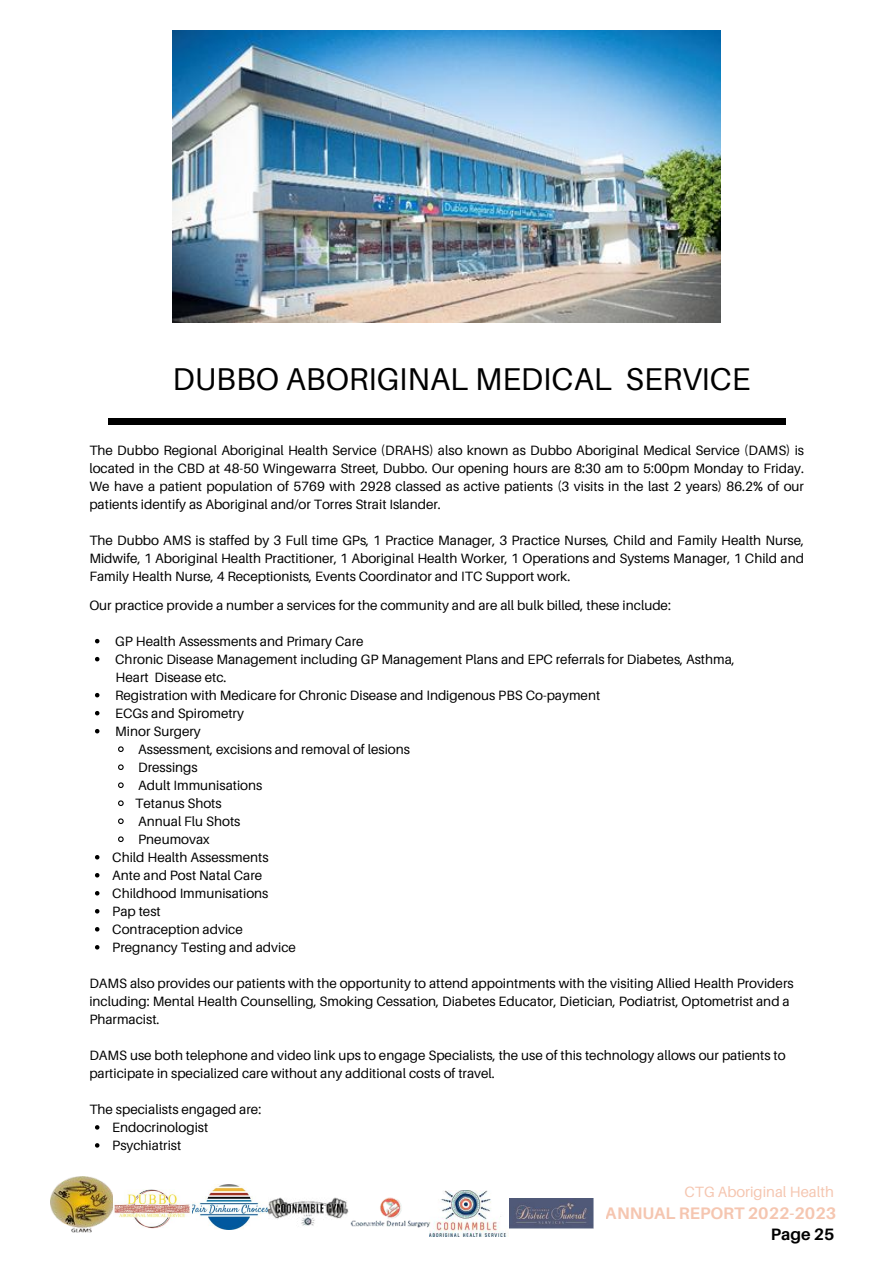
<style>
.page{position:relative;width:893px;height:1264px;background:#fff}
.page>*{position:absolute;margin:0;border:0;box-sizing:border-box;transform-origin:0 0}
.t1{font:31.5px "Aileron";color:#000}
.t2{font:700 16.65px "Aileron";color:#f1ad8e}
.t3{font:700 16.5px "Aileron";color:#000}
.t4{font:14.85px "Aileron";color:#f1ad8e}
.t5{font:13.5px/18px "Aileron";color:#000}
</style>
<div class="page">
<div style="left:108px;top:418px;width:677px;height:7px;background:#000"></div>
<img style="left:172px;top:30px;width:548px;height:293px">
<svg style="left:95px;top:639px;width:4px;height:4px"></svg>
<svg style="left:95px;top:657px;width:4px;height:4px"></svg>
<svg style="left:95px;top:693px;width:4px;height:4px"></svg>
<svg style="left:95px;top:711px;width:4px;height:4px"></svg>
<svg style="left:95px;top:729px;width:4px;height:4px"></svg>
<svg style="left:118px;top:746px;width:6px;height:6px"></svg>
<svg style="left:118px;top:764px;width:6px;height:6px"></svg>
<svg style="left:118px;top:782px;width:6px;height:6px"></svg>
<svg style="left:118px;top:800px;width:6px;height:6px"></svg>
<svg style="left:118px;top:818px;width:6px;height:6px"></svg>
<svg style="left:118px;top:836px;width:6px;height:6px"></svg>
<svg style="left:95px;top:855px;width:4px;height:4px"></svg>
<svg style="left:95px;top:873px;width:4px;height:4px"></svg>
<svg style="left:95px;top:891px;width:4px;height:4px"></svg>
<svg style="left:95px;top:909px;width:4px;height:4px"></svg>
<svg style="left:95px;top:927px;width:4px;height:4px"></svg>
<svg style="left:95px;top:945px;width:4px;height:4px"></svg>
<svg style="left:95px;top:1125px;width:4px;height:4px"></svg>
<svg style="left:95px;top:1143px;width:4px;height:4px"></svg>
<img style="left:51px;top:1176px;width:62px;height:57px">
<img style="left:267px;top:1190px;width:240px;height:46px">
<img style="left:509px;top:1198px;width:84px;height:30px">
<img style="left:192px;top:1184px;width:75px;height:45px">
<img style="left:113px;top:1189px;width:78px;height:40px">
<h1 class="t1" style="left:172px;top:360px;width:579px">DUBBO ABORIGINAL MEDICAL SERVICE</h1>
<p class="t5" style="left:89px;top:440px;width:716px;text-align:justify">The Dubbo Regional Aboriginal Health Service (DRAHS) also known as Dubbo Aboriginal Medical Service (DAMS) is located in the CBD at 48-50 Wingewarra Street, Dubbo. Our opening hours are 8:30 am to 5:00pm Monday to Friday.<br>We have a patient population of 5769 with 2928 classed as active patients (3 visits in the last 2 years) 86.2% of our patients identify as Aboriginal and/or Torres Strait Islander.</p>
<p class="t5" style="left:89px;top:530px;width:716px;text-align:justify">The Dubbo AMS is staffed by 3 Full time GPs, 1 Practice Manager, 3 Practice Nurses, Child and Family Health Nurse, Midwife, 1 Aboriginal Health Practitioner, 1 Aboriginal Health Worker, 1 Operations and Systems Manager, 1 Child and Family Health Nurse, 4 Receptionists, Events Coordinator and ITC Support work.</p>
<p class="t5" style="left:89px;top:595px;width:583px">Our practice provide a number a services for the community and are all bulk billed, these include:</p>
<p class="t5" style="left:115px;top:631px;width:250px">GP Health Assessments and Primary Care</p>
<p class="t5" style="left:115px;top:649px;width:621px">Chronic Disease Management including GP Management Plans and EPC referrals for Diabetes, Asthma,</p>
<p class="t5" style="left:116px;top:667px;width:112px">Heart Disease etc.</p>
<p class="t5" style="left:115px;top:685px;width:486px">Registration with Medicare for Chronic Disease and Indigenous PBS Co-payment</p>
<p class="t5" style="left:115px;top:703px;width:130px">ECGs and Spirometry</p>
<p class="t5" style="left:115px;top:721px;width:87px">Minor Surgery</p>
<p class="t5" style="left:138px;top:739px;width:273px">Assessment, excisions and removal of lesions</p>
<p class="t5" style="left:138px;top:757px;width:61px">Dressings</p>
<p class="t5" style="left:138px;top:775px;width:126px">Adult Immunisations</p>
<p class="t5" style="left:135px;top:793px;width:88px">Tetanus Shots</p>
<p class="t5" style="left:138px;top:811px;width:104px">Annual Flu Shots</p>
<p class="t5" style="left:138px;top:829px;width:73px">Pneumovax</p>
<p class="t5" style="left:112px;top:847px;width:158px">Child Health Assessments</p>
<p class="t5" style="left:112px;top:865px;width:151px">Ante and Post Natal Care</p>
<p class="t5" style="left:112px;top:883px;width:158px">Childhood Immunisations</p>
<p class="t5" style="left:112px;top:901px;width:50px">Pap test</p>
<p class="t5" style="left:112px;top:919px;width:132px">Contraception advice</p>
<p class="t5" style="left:112px;top:937px;width:185px">Pregnancy Testing and advice</p>
<p class="t5" style="left:89px;top:973px;width:705px">DAMS also provides our patients with the opportunity to attend appointments with the visiting Allied Health Providers including: Mental Health Counselling, Smoking Cessation, Diabetes Educator, Dietician, Podiatrist, Optometrist and a<br>Pharmacist.</p>
<p class="t5" style="left:89px;top:1045px;width:698px">DAMS use both telephone and video link ups to engage Specialists, the use of this technology allows our patients to participate in specialized care without any additional costs of travel.</p>
<p class="t5" style="left:112px;top:1099px;width:150px;text-indent:-23px">The specialists engaged are:<br>Endocrinologist<br>Psychiatrist</p>
<p class="t4" style="left:684px;top:1182px;width:151px">CTG Aboriginal Health</p>
<p class="t2" style="left:605px;top:1202px;width:232px">ANNUAL REPORT 2022-2023</p>
<p class="t3" style="left:770px;top:1223px;width:65px">Page 25</p>
</div>
